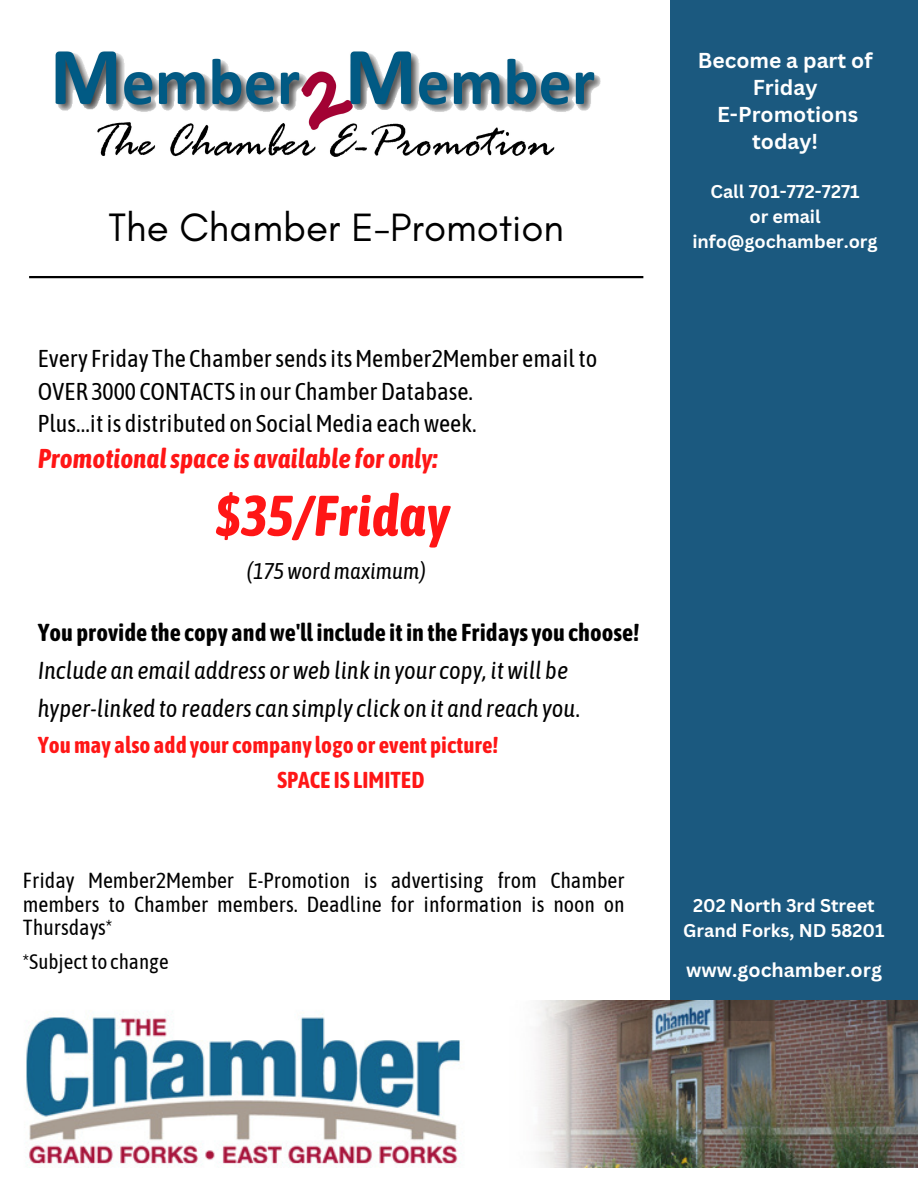
<style>
.page{position:relative;width:918px;height:1188px;background:#fff}
.page>*{position:absolute;margin:0;border:0;box-sizing:border-box;transform-origin:0 0}
.t1{font:italic 700 57.15px "Asap Condensed";color:#ff1616}
.t2{font:40.35px "Glacial Indifference";color:#000}
.t3{font:italic 700 27.15px "Asap Condensed";color:#ff1616}
.t4{font:italic 24.45px/38px "Asap Condensed";color:#000}
.t5{font:700 24.45px "Asap Condensed";color:#000}
.t6{font:24.3px/32.7px "Asap Condensed";color:#000}
.t7{font:700 22.95px/35.7px "Asap Condensed";color:#ff1616}
.t8{font:italic 22.65px "Asap Condensed";color:#000}
.t9{font:21.75px/23.7px "Asap Condensed";color:#000;text-align:justify}
.t10{font:700 21px/27px "Canva Sans";color:#fff;text-align:center}
.t11{font:21px "Asap Condensed";color:#000}
.t12{font:700 19.5px "Canva Sans";color:#fff}
.t13{font:700 18px/24.8px "Canva Sans";color:#fff;text-align:center}
.s1{font-style:normal}
</style>
<div class="page">
<hr style="left:29px;top:276px;width:614px;height:2px;background:#000">
<div style="left:670px;top:0;width:248px;height:1020px;background:#1b597f"></div>
<img style="left:26px;top:1000px;width:892px;height:168px">
<img style="left:55px;top:51px;width:546px;height:105px">
<h2 class="t2" style="left:108px;top:202px;width:457px">The Chamber E-Promotion</h2>
<p class="t6" style="left:38px;top:342px;width:561px">Every Friday The ChambersendsitsMember2Member emailto<br>OVER 3000 CONTACTS in our ChamberDatabase.<br>Plus...itis distributed on SocialMedia eachweek.</p>
<p class="t3" style="left:38px;top:443px;width:401px">Promotionalspace is available for only:</p>
<h1 class="t1" style="left:215px;top:482px;width:236px">$35/Friday</h1>
<p class="t8" style="left:248px;top:557px;width:179px">(175wordmaximum)</p>
<p class="t5" style="left:38px;top:618px;width:603px">You provide the copy andwe'll include itin the Fridays you choose!</p>
<p class="t4" style="left:38px;top:651px;width:544px">Include an email address orweb link in your copy, itwill be hyper-linked to readers can simply click on it and reach you<span class="s1">.</span></p>
<p class="t7" style="left:277px;top:726px;width:223px;text-indent:-239px">Youmay also add your company logo or event picture!<br>SPACE IS LIMITED</p>
<p class="t9" style="left:23px;top:868px;width:603px">Friday Member2Member E-Promotion is advertising from Chamber members to Chamber members. Deadline for information is noon on Thursdays*</p>
<p class="t11" style="left:23px;top:950px;width:147px">*Subjectto change</p>
<p class="t10" style="left:698px;top:46px;width:176px">Become a part of<br>Friday<br>E-Promotions today!</p>
<p class="t13" style="left:692px;top:179px;width:187px">Call 701-772-7271<br>or email info@gochamber.org</p>
<p class="t13" style="left:683px;top:893px;width:203px">202 North 3rd Street<br>Grand Forks, ND 58201</p>
<p class="t12" style="left:686px;top:956px;width:197px">www.gochamber.org</p>
</div>
